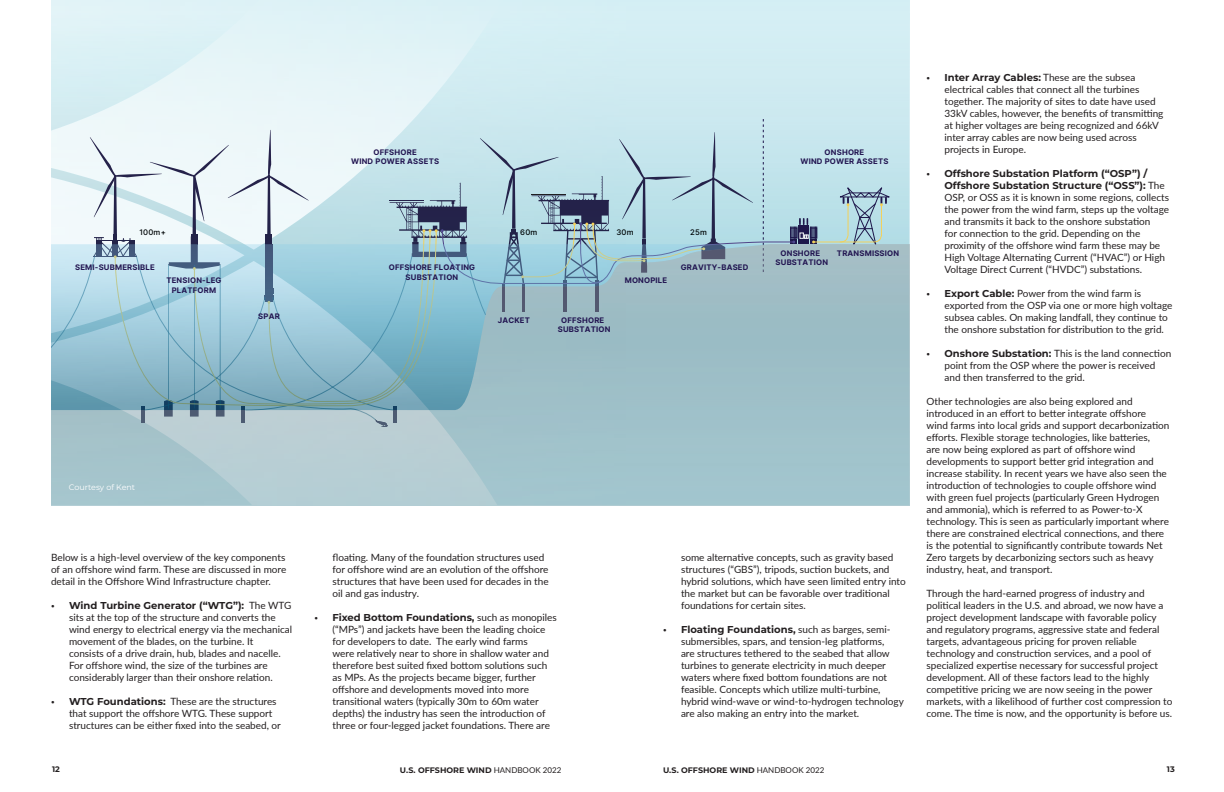
<style>
.page{position:relative;width:1224px;height:792px;background:#fff}
.page>*{position:absolute;margin:0;border:0;box-sizing:border-box;transform-origin:0 0}
.t1{font:10px/12px "Lato";color:#231f20}
.t2{font:700 8px "Montserrat";color:#231f20}
._12-Caption{font:8px "Montserrat";color:#fff}
.t3{font:700 7.7px/9.2px "Inter";letter-spacing:.025em;color:#221551;text-align:center}
.t4{font:500 7.7px "Inter";letter-spacing:.025em;color:#000}
.s1{font-family:"Montserrat";font-weight:700}
.s2{font-family:"Lato";font-weight:400}
</style>
<div class="page">
<svg style="left:51px;top:0;width:858px;height:505px;background:#b5d3db"></svg>
<p class="t3" style="left:351px;top:147px;width:89px">OFFSHORE<br>WIND POWER ASSETS</p>
<p class="t4" style="left:139px;top:227px;width:28px">100m+</p>
<p class="t4" style="left:520px;top:227px;width:19px">60m</p>
<p class="t4" style="left:616px;top:227px;width:19px">30m</p>
<p class="t4" style="left:690px;top:227px;width:18px">25m</p>
<p class="t3" style="left:75px;top:263px;width:81px">SEMI-SUBMERSIBLE</p>
<p class="t3" style="left:166px;top:276px;width:57px">TENSION-LEG<br>PLATFORM</p>
<p class="t3" style="left:258px;top:312px;width:23px">SPAR</p>
<p class="t3" style="left:389px;top:263px;width:88px">OFFSHORE FLOATING<br>SUBSTATION</p>
<p class="t3" style="left:498px;top:315px;width:34px">JACKET</p>
<p class="t3" style="left:558px;top:315px;width:54px">OFFSHORE<br>SUBSTATION</p>
<p class="t3" style="left:625px;top:276px;width:44px">MONOPILE</p>
<p class="t3" style="left:681px;top:263px;width:69px">GRAVITY-BASED</p>
<p class="t3" style="left:800px;top:147px;width:89px">ONSHORE<br>WIND POWER ASSETS</p>
<p class="t3" style="left:776px;top:249px;width:54px">ONSHORE<br>SUBSTATION</p>
<p class="t3" style="left:837px;top:249px;width:64px">TRANSMISSION</p>
<p class="_12-Caption" style="left:69px;top:482px;width:68px">Courtesy of Kent</p>
<p class="t1" style="left:51px;top:551px;width:237px;text-align:justify">Below is a high-level overview of the key components of an offshore wind farm. These are discussed in more detail in the Offshore Wind Infrastructure chapter.</p>
<p class="t1" style="left:69px;top:599px;width:225px;text-indent:-18px"><span class="s1">• Wind Turbine Generator (“WTG”):</span> The WTG sits at the top of the structure and converts the wind energy to electrical energy via the mechanical movement of the blades, on the turbine. It<br>consists of a drive drain, hub, blades and nacelle.<br>For offshore wind, the size of the turbines are considerably larger than their onshore relation.</p>
<p class="t1" style="left:69px;top:695px;width:213px;text-indent:-18px"><span class="s1">• WTG Foundations:</span> These are the structures that support the offshore WTG. These support structures can be either fixed into the seabed, or</p>
<p class="t1" style="left:333px;top:551px;width:218px">floating. Many of the foundation structures used for offshore wind are an evolution of the offshore structures that have been used for decades in the oil and gas industry.</p>
<p class="t1" style="left:333px;top:611px;width:226px;text-indent:-18px"><span class="s1">• Fixed Bottom Foundations,</span> such as monopiles (“MPs”) and jackets have been the leading choice for developers to date. The early wind farms<br>were relatively near to shore in shallow water and therefore best suited fixed bottom solutions such as MPs. As the projects became bigger, further offshore and developments moved into more transitional waters (typically 30m to 60m water depths) the industry has seen the introduction of three or four-legged jacket foundations. There are</p>
<p class="t1" style="left:681px;top:551px;width:226px">some alternative concepts, such as gravity based structures (“GBS”), tripods, suction buckets, and hybrid solutions, which have seen limited entry into the market but can be favorable over traditional foundations for certain sites.</p>
<p class="t1" style="left:681px;top:623px;width:224px;text-indent:-18px"><span class="s1">• Floating Foundations,</span> such as barges, semi&shy;submersibles, spars, and tension-leg platforms,<br>are structures tethered to the seabed that allow turbines to generate electricity in much deeper waters where fixed bottom foundations are not feasible. Concepts which utilize multi-turbine, hybrid wind-wave or wind-to-hydrogen technology are also making an entry into the market.</p>
<p class="t1" style="left:945px;top:70px;width:221px;text-indent:-18px"><span class="s1">• Inter Array Cables:</span> These are the subsea electrical cables that connect all the turbines together. The majority of sites to date have used 33kV cables, however, the benefits of transmitting at higher voltages are being recognized and 66kV inter array cables are now being used across projects in Europe.</p>
<p class="t1" style="left:945px;top:166px;width:226px;text-indent:-18px"><span class="s1">• Offshore Substation Platform (“OSP”) / Offshore Substation Structure (“OSS”):</span> The OSP, or OSS as it is known in some regions, collects the power from the wind farm, steps up the voltage and transmits it back to the onshore substation<br>for connection to the grid. Depending on the proximity of the offshore wind farm these may be High Voltage Alternating Current (“HVAC”) or High Voltage Direct Current (“HVDC”) substations.</p>
<p class="t1" style="left:945px;top:286px;width:230px;text-indent:-18px"><span class="s1">• Export Cable:</span> Power from the wind farm is exported from the OSP via one or more high voltage subsea cables. On making landfall, they continue to the onshore substation for distribution to the grid.</p>
<p class="t1" style="left:945px;top:346px;width:228px;text-indent:-18px"><span class="s1">• Onshore Substation:</span> This is the land connection point from the OSP where the power is received and then transferred to the grid.</p>
<p class="t1" style="left:927px;top:394px;width:244px">Other technologies are also being explored and introduced in an effort to better integrate offshore wind farms into local grids and support decarbonization efforts. Flexible storage technologies, like batteries,<br>are now being explored as part of offshore wind developments to support better grid integration and increase stability. In recent years we have also seen the introduction of technologies to couple offshore wind with green fuel projects (particularly Green Hydrogen and ammonia), which is referred to as Power-to-X technology. This is seen as particularly important where there are constrained electrical connections, and there is the potential to significantly contribute towards Net Zero targets by decarbonizing sectors such as heavy industry, heat, and transport.</p>
<p class="t1" style="left:927px;top:586px;width:248px">Through the hard-earned progress of industry and political leaders in the U.S. and abroad, we now have a project development landscape with favorable policy and regulatory programs, aggressive state and federal targets, advantageous pricing for proven reliable technology and construction services, and a pool of specialized expertise necessary for successful project development. All of these factors lead to the highly competitive pricing we are now seeing in the power markets, with a likelihood of further cost compression to come. The time is now, and the opportunity is before us.</p>
<p class="t2" style="left:52px;top:764px;width:9px">12</p>
<p class="t2" style="left:400px;top:764px;width:163px">U.S. OFFSHORE WIND <span class="s2">HANDBOOK 2022</span></p>
<p class="t2" style="left:663px;top:764px;width:163px">U.S. OFFSHORE WIND <span class="s2">HANDBOOK 2022</span></p>
<p class="t2" style="left:1167px;top:764px;width:9px">13</p>
</div>
